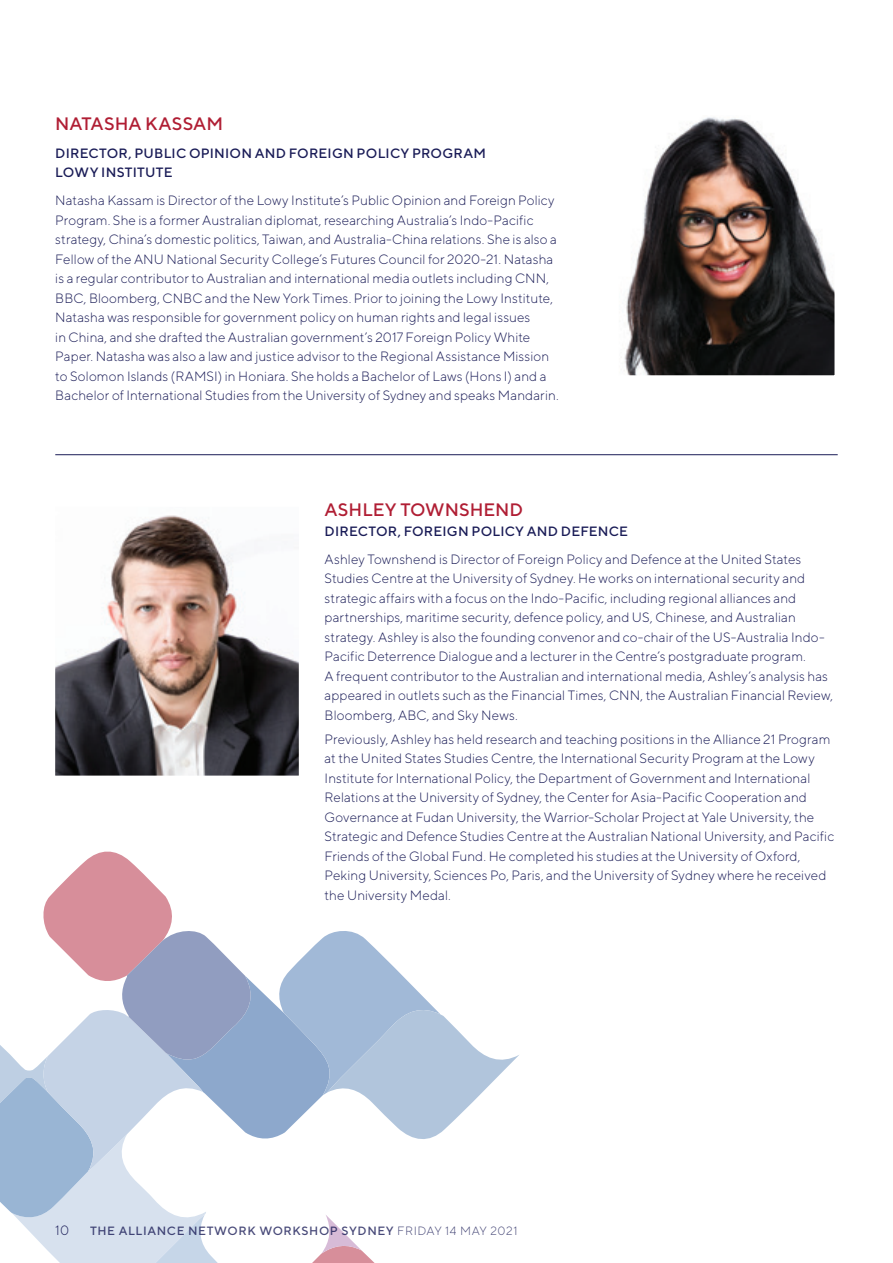
<style>
.page{position:relative;width:893px;height:1263px;background:#fff}
.page>*{position:absolute;margin:0;border:0;box-sizing:border-box;transform-origin:0 0}
.t1{font:500 18px "TT Norms";color:#b01e34}
.t2{font:300 13.5px/19.5px "TT Norms";letter-spacing:.005em;color:#1a1c57}
.t3{font:500 13.5px/19.5px "TT Norms";letter-spacing:.015em;color:#1a1c57}
.t4{font:500 12px "TT Norms";letter-spacing:.05em;color:#1a1c57}
.s1{font-weight:300}
</style>
<div class="page">
<hr style="left:55px;top:454px;width:783px;height:1px;background:#1a1c57">
<svg style="left:55px;top:515px;width:244px;height:261px"></svg>
<img style="left:624px;top:117px;width:209px;height:257px">
<svg style="left:0;top:851px;width:519px;height:412px"></svg>
<h1 class="t1" style="left:55px;top:112px;width:169px">NATASHA KASSAM</h1>
<p class="t3" style="left:55px;top:143px;width:432px">DIRECTOR, PUBLIC OPINION AND FOREIGN POLICY PROGRAM<br>LOWY INSTITUTE</p>
<p class="t2" style="left:55px;top:191px;width:505px">Natasha Kassam is Director of the Lowy Institute’s Public Opinion and Foreign Policy Program. She is a former Australian diplomat, researching Australia’s Indo-Pacific strategy, China’s domestic politics, Taiwan, and Australia-China relations. She is also a Fellow of the ANU National Security College’s Futures Council for 2020-21. Natasha is a regular contributor to Australian and international media outlets including CNN, BBC, Bloomberg, CNBC and the New York Times. Prior to joining the Lowy Institute, Natasha was responsible for government policy on human rights and legal issues<br>in China, and she drafted the Australian government’s 2017 Foreign Policy White Paper. Natasha was also a law and justice advisor to the Regional Assistance Mission to Solomon Islands (RAMSI) in Honiara. She holds a Bachelor of Laws (Hons I) and a Bachelor of International Studies from the University of Sydney and speaks Mandarin.</p>
<h1 class="t1" style="left:325px;top:499px;width:200px">ASHLEY TOWNSHEND</h1>
<p class="t3" style="left:325px;top:521px;width:305px">DIRECTOR, FOREIGN POLICY AND DEFENCE</p>
<p class="t2" style="left:325px;top:549px;width:510px">Ashley Townshend is Director of Foreign Policy and Defence at the United States Studies Centre at the University of Sydney. He works on international security and strategic affairs with a focus on the Indo-Pacific, including regional alliances and partnerships, maritime security, defence policy, and US, Chinese, and Australian strategy. Ashley is also the founding convenor and co-chair of the US-Australia Indo-Pacific Deterrence Dialogue and a lecturer in the Centre’s postgraduate program.<br>A frequent contributor to the Australian and international media, Ashley’s analysis has appeared in outlets such as the Financial Times, CNN, the Australian Financial Review, Bloomberg, ABC, and Sky News.</p>
<p class="t2" style="left:325px;top:729px;width:511px">Previously, Ashley has held research and teaching positions in the Alliance 21 Program at the United States Studies Centre, the International Security Program at the Lowy Institute for International Policy, the Department of Government and International Relations at the University of Sydney, the Center for Asia-Pacific Cooperation and Governance at Fudan University, the Warrior-Scholar Project at Yale University, the Strategic and Defence Studies Centre at the Australian National University, and Pacific Friends of the Global Fund. He completed his studies at the University of Oxford, Peking University, Sciences Po, Paris, and the University of Sydney where he received the University Medal.</p>
<p class="t2" style="left:55px;top:1220px;width:15px">10</p>
<p class="t4" style="left:90px;top:1223px;width:429px">THE ALLIANCE NETWORK WORKSHOP SYDNEY <span class="s1">FRIDAY 14 MAY 2021</span></p>
</div>
